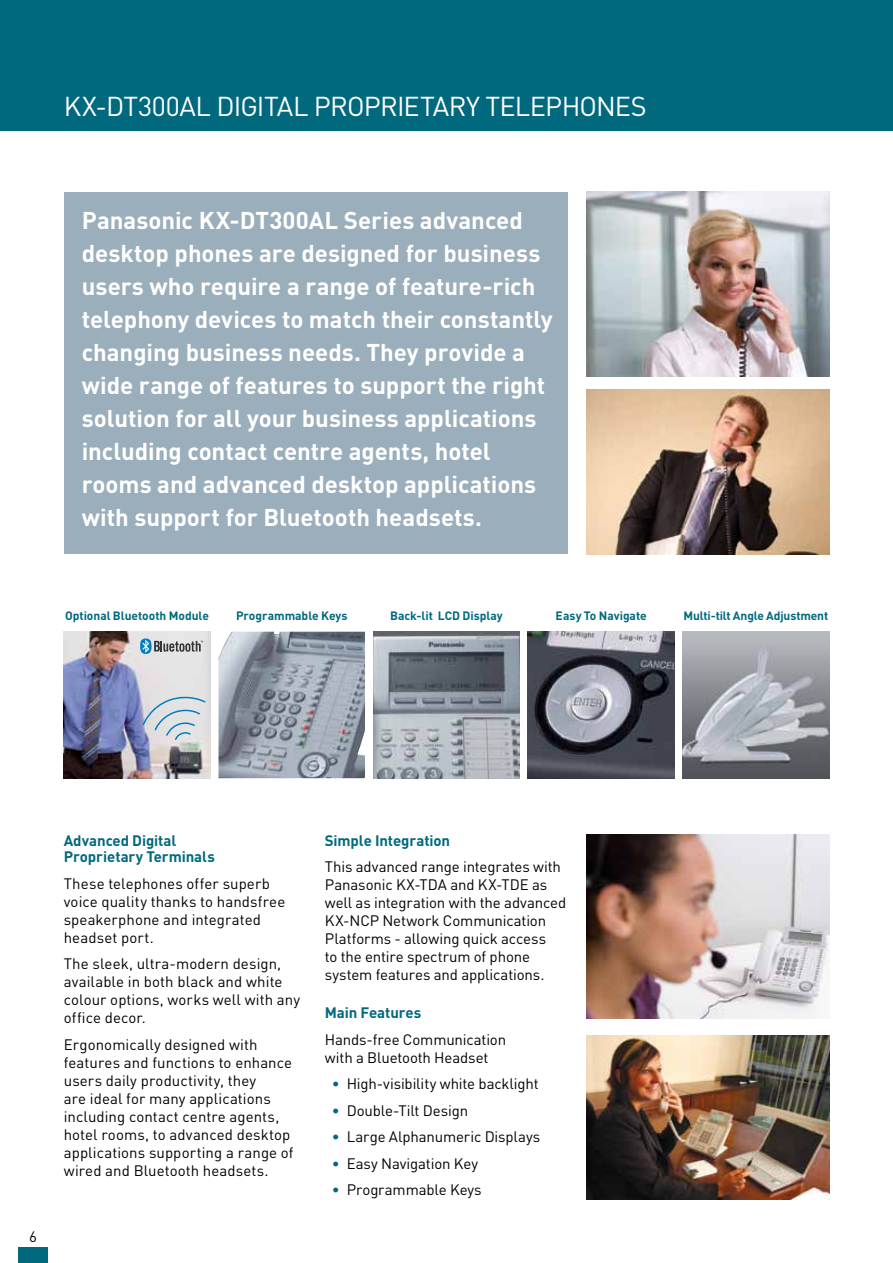
<style>
.page{position:relative;width:893px;height:1263px;background:#fff}
.page>*{position:absolute;margin:0;border:0;box-sizing:border-box;transform-origin:0 0}
.t1{font:27px "DIN";letter-spacing:-.015em;color:#fff}
.t2{font:700 24px/33px "DIN";color:#fff}
.t3{font:15px/18px "DIN";color:#000}
.t4{font:700 15px/16.5px "DIN";letter-spacing:-.005em;color:#00697d}
.t5{font:700 12px "DIN";letter-spacing:-.005em;color:#00697d}
.s1{color:#00697d}
</style>
<div class="page">
<div style="left:0;top:0;width:893px;height:131px;background:#00697d"></div>
<div style="left:18px;top:1248px;width:30px;height:15px;background:#00697d"></div>
<div style="left:65px;top:192px;width:503px;height:362px;background:#9aaebb"></div>
<img style="left:586px;top:191px;width:243px;height:185px">
<img style="left:218px;top:632px;width:147px;height:146px">
<img style="left:373px;top:632px;width:147px;height:146px">
<img style="left:528px;top:632px;width:146px;height:146px">
<img style="left:683px;top:632px;width:146px;height:146px">
<img style="left:64px;top:632px;width:146px;height:146px">
<svg style="left:140px;top:638px;width:63px;height:16px"></svg>
<svg style="left:142px;top:691px;width:64px;height:50px"></svg>
<img style="left:586px;top:1036px;width:243px;height:163px">
<img style="left:586px;top:390px;width:243px;height:164px">
<img style="left:586px;top:834px;width:243px;height:184px">
<h1 class="t1" style="left:64px;top:90px;width:183px">KX-DT300AL Digital</h1>
<h1 class="t1" style="left:314px;top:90px;width:33px">Proprietary</h1>
<h1 class="t1" style="left:485px;top:90px;width:32px">Telephones</h1>
<p class="t2" style="left:82px;top:203px;width:472px">Panasonic KX-DT300AL Series advanced desktop phones are designed for business users who require a range of feature-rich telephony devices to match their constantly changing business needs. They provide a wide range of features to support the right solution for all your business applications including contact centre agents, hotel rooms and advanced desktop applications with support for Bluetooth headsets.</p>
<p class="t5" style="left:65px;top:608px;width:146px">Optional Bluetooth Module</p>
<p class="t5" style="left:236px;top:608px;width:113px">Programmable Keys</p>
<p class="t5" style="left:390px;top:608px;width:114px">Back-lit LCD Display</p>
<p class="t5" style="left:556px;top:608px;width:93px">Easy To Navigate</p>
<p class="t5" style="left:684px;top:608px;width:146px">Multi-tilt Angle Adjustment</p>
<p class="t3" style="left:29px;top:1227px;width:9px">6</p>
<p class="t4" style="left:64px;top:832px;width:153px">Advanced Digital<br>Proprietary Terminals</p>
<p class="t3" style="left:64px;top:874px;width:223px">These telephones offer superb voice quality thanks to handsfree speakerphone and integrated headset port.</p>
<p class="t3" style="left:64px;top:955px;width:238px">The sleek, ultra-modern design, available in both black and white colour options, works well with any office decor.</p>
<p class="t3" style="left:64px;top:1035px;width:231px">Ergonomically designed with features and functions to enhance users daily productivity, they<br>are ideal for many applications including contact centre agents, hotel rooms, to advanced desktop applications supporting a range of wired and Bluetooth headsets.</p>
<p class="t4" style="left:325px;top:832px;width:127px">Simple Integration</p>
<p class="t3" style="left:325px;top:858px;width:243px">This advanced range integrates with Panasonic KX-TDA and KX-TDE as well as integration with the advanced KX-NCP Network Communication Platforms - allowing quick access<br>to the entire spectrum of phone system features and applications.</p>
<p class="t4" style="left:325px;top:1004px;width:98px">Main Features</p>
<p class="t3" style="left:325px;top:1030px;width:183px">Hands-free Communication with a Bluetooth Headset</p>
<p class="t3" style="left:332px;top:1074px;width:208px"><span class="s1">•</span> High-visibility white backlight</p>
<p class="t3" style="left:332px;top:1101px;width:138px"><span class="s1">•</span> Double-Tilt Design</p>
<p class="t3" style="left:332px;top:1127px;width:210px"><span class="s1">•</span> Large Alphanumeric Displays</p>
<p class="t3" style="left:332px;top:1154px;width:148px"><span class="s1">•</span> Easy Navigation Key</p>
<p class="t3" style="left:332px;top:1180px;width:151px"><span class="s1">•</span> Programmable Keys</p>
</div>
